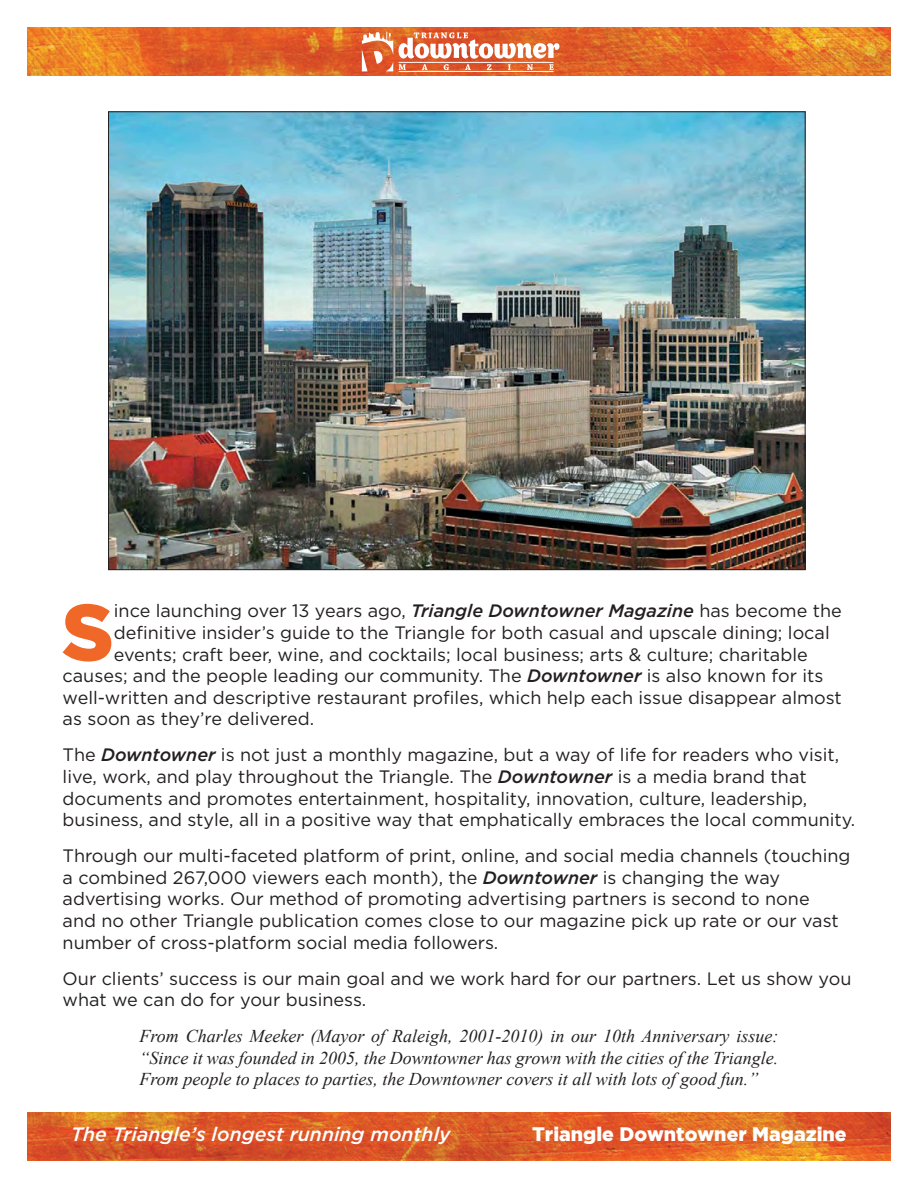
<style>
.page{position:relative;width:918px;height:1188px;background:#fff}
.page>*{position:absolute;margin:0;border:0;box-sizing:border-box;transform-origin:0 0}
.t1{font:900 79.65px "Gotham";color:#f06827}
.t2{font:italic 500 19.5px "Gotham";color:#fff}
.t3{font:900 19.5px "Gotham";color:#fff}
.t4{font:18px/21.6px "Gotham";color:#231f20}
.t5{font:italic 18px/21.6px "Times New Roman";color:#231f20;text-align:justify}
.s1{font-weight:500;font-style:italic}
</style>
<div class="page">
<img style="left:27px;top:1112px;width:864px;height:49px">
<img style="left:27px;top:27px;width:864px;height:49px">
<svg style="left:362px;top:31px;width:31px;height:40px"></svg>
<hr style="left:399px;top:71px;width:155px;height:1px;background:#fff">
<svg style="left:399px;top:32px;width:160px;height:38px"></svg>
<img style="left:110px;top:114px;width:693px;height:454px">
<p class="t1" style="left:62px;top:586px;width:53px">S</p>
<p class="t4" style="left:114px;top:600px;width:729px">ince launching over 13 years ago, <span class="s1">Triangle Downtowner Magazine</span> has become the</p>
<p class="t4" style="left:114px;top:621px;width:717px">definitive insider’s guide to the Triangle for both casual and upscale dining; local</p>
<p class="t4" style="left:114px;top:643px;width:695px">events; craft beer, wine, and cocktails; local business; arts &amp; culture; charitable</p>
<p class="t4" style="left:63px;top:665px;width:762px">causes; and the people leading our community. The <span class="s1">Downtowner</span> is also known for its</p>
<p class="t4" style="left:63px;top:686px;width:781px">well-written and descriptive restaurant profiles, which help each issue disappear almost</p>
<p class="t4" style="left:63px;top:708px;width:253px">as soon as they’re delivered.</p>
<p class="t4" style="left:63px;top:744px;width:794px">The <span class="s1">Downtowner</span> is not just a monthly magazine, but a way of life for readers who visit, live, work, and play throughout the Triangle. The <span class="s1">Downtowner</span> is a media brand that documents and promotes entertainment, hospitality, innovation, culture, leadership, business, and style, all in a positive way that emphatically embraces the local community.</p>
<p class="t4" style="left:63px;top:845px;width:789px">Through our multi-faceted platform of print, online, and social media channels (touching a combined 267,000 viewers each month), the <span class="s1">Downtowner</span> is changing the way advertising works. Our method of promoting advertising partners is second to none<br>and no other Triangle publication comes close to our magazine pick up rate or our vast number of cross-platform social media followers.</p>
<p class="t4" style="left:63px;top:967px;width:790px">Our clients’ success is our main goal and we work hard for our partners. Let us show you what we can do for your business.</p>
<p class="t5" style="left:140px;top:1025px;width:640px">From Charles Meeker (Mayor of Raleigh, 2001-2010) in our 10th Anniversary issue: “Since it was founded in 2005, the Downtowner has grown with the cities of the Triangle.<br>From people to places to parties, the Downtowner covers it all with lots of good fun.”</p>
<p class="t2" style="left:71px;top:1121px;width:381px">The Triangle’s longest running monthly</p>
<p class="t3" style="left:532px;top:1123px;width:316px">Triangle Downtowner Magazine</p>
</div>
